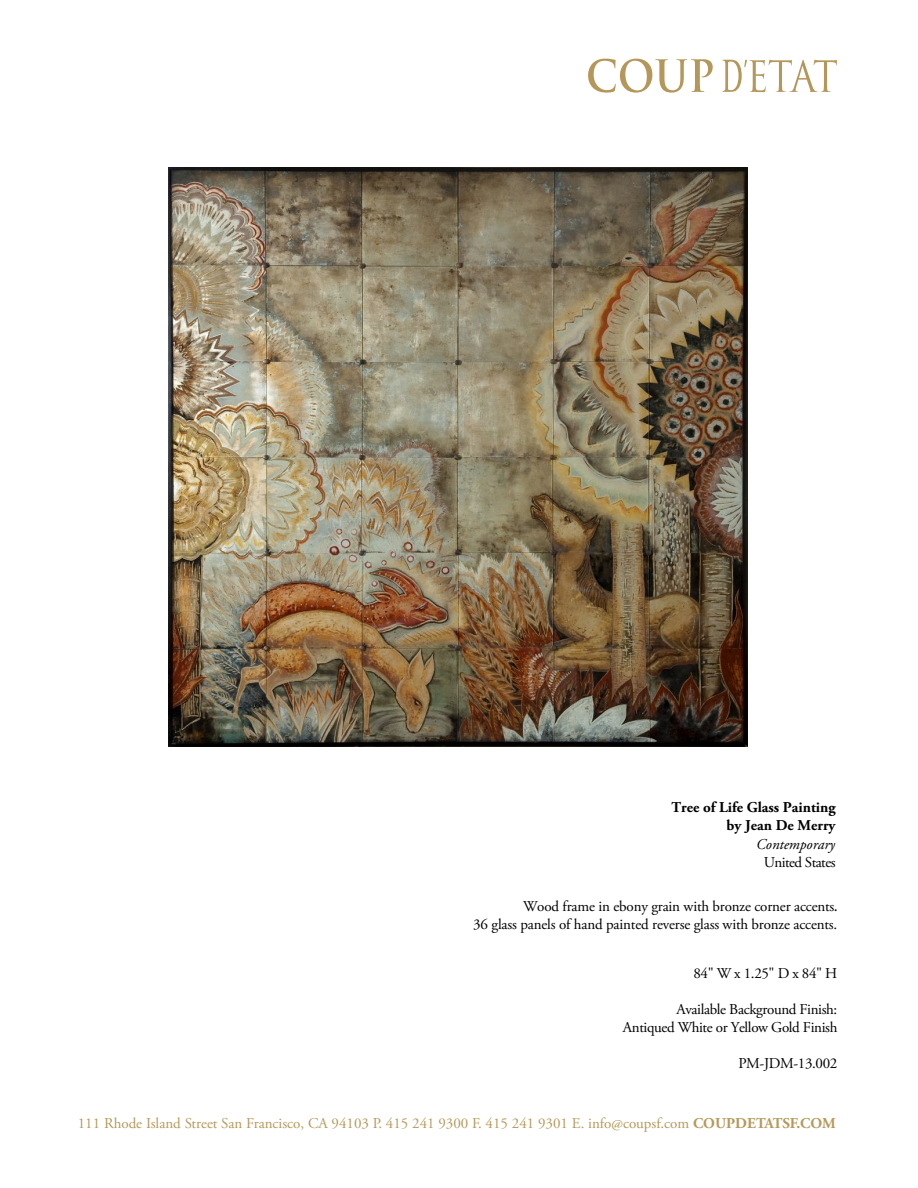
<style>
.page{position:relative;width:918px;height:1188px;background:#fff}
.page>*{position:absolute;margin:0;border:0;box-sizing:border-box;transform-origin:0 0}
.t1{font:15px/18px "Adobe Garamond Pro";letter-spacing:-.01em;color:#000;text-align:right}
.t2{font:15px "Adobe Garamond Pro";color:#b6995a}
.t3{font:700 15px/18px "Adobe Garamond Pro";color:#000;text-align:right}
.t4{font:italic 15px "Adobe Garamond Pro";color:#000}
.t5{font:15px "Adobe Garamond Pro";letter-spacing:-.035em;color:#000}
.s1{font-family:"Myriad Pro"}
.s2{font-weight:700}
</style>
<div class="page">
<img style="left:168px;top:167px;width:579px;height:579px">
<svg style="left:588px;top:59px;width:125px;height:34px"></svg>
<svg style="left:723px;top:60px;width:114px;height:32px"></svg>
<p class="t3" style="left:672px;top:798px;width:166px">Tree of Life Glass Painting by Jean De Merry</p>
<p class="t4" style="left:756px;top:835px;width:80px">Contemporary</p>
<p class="t5" style="left:764px;top:853px;width:73px">United States</p>
<p class="t1" style="left:473px;top:898px;width:366px">Wood frame in ebony grain with bronze corner accents<span class="s1">.<br></span>36 glass panels of hand painted reverse glass with bronze accents.</p>
<p class="t1" style="left:693px;top:965px;width:145px">84" W x 1.25" D x 84" H</p>
<p class="t1" style="left:623px;top:1001px;width:216px">Available Background Finish:<br>Antiqued White or Yellow Gold Finish</p>
<p class="t1" style="left:738px;top:1055px;width:100px">PM-JDM-13.002</p>
<p class="t2" style="left:78px;top:1115px;width:760px">111 Rhode Island Street San Francisco, CA 94103 P. 415 241 9300 F. 415 241 9301 E. info@coupsf.com <span class="s2">COUPDETATSF.COM</span></p>
</div>
